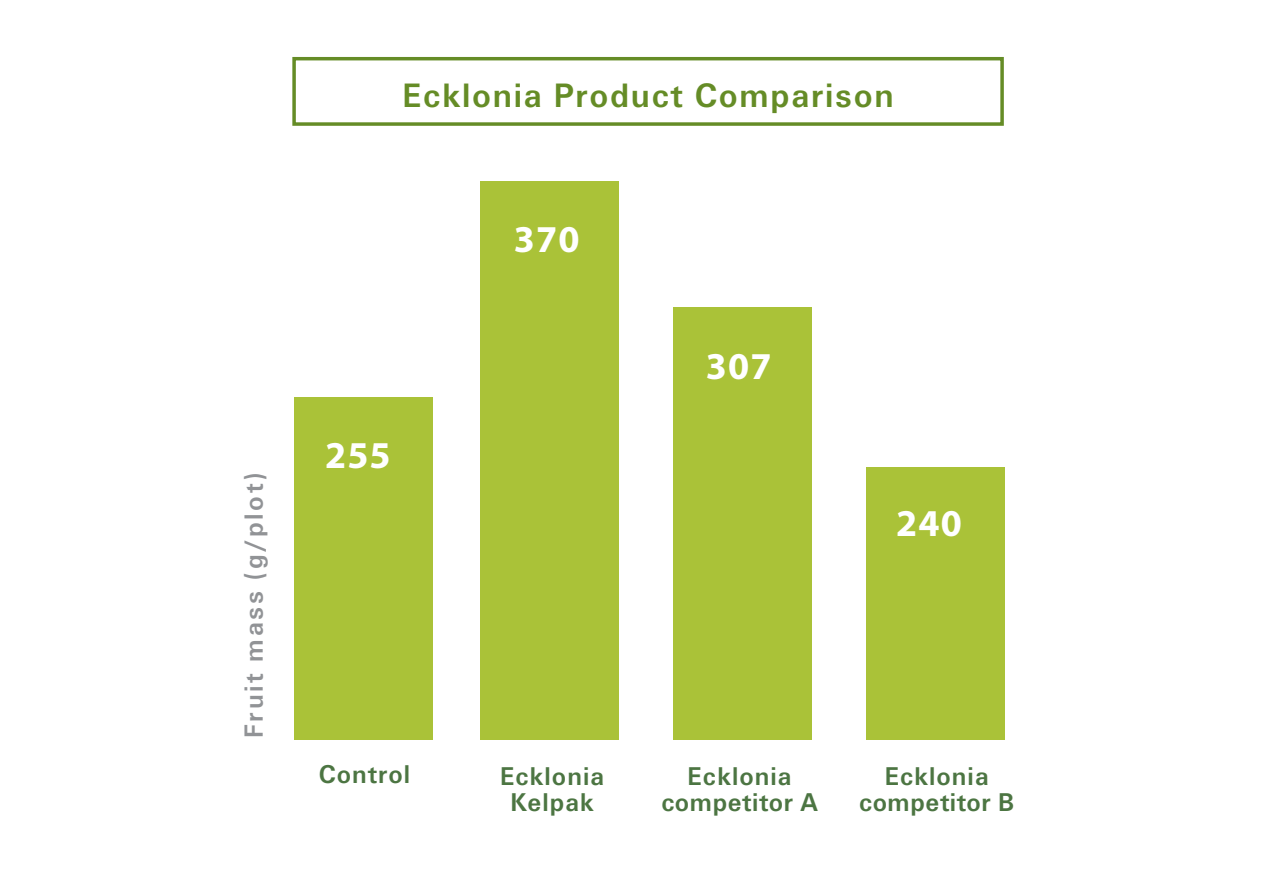
<style>
.page{position:relative;width:1263px;height:893px;background:#fff}
.page>*{position:absolute;margin:0;border:0;box-sizing:border-box;transform-origin:0 0}
.t1{font:700 38.1px "Myriad Pro";letter-spacing:.03em;color:#fff}
.t2{font:700 35.1px "Unitus T";letter-spacing:.05em;color:#658c26;scale:.96 1}
.t3{font:700 27.3px "Unitus T";letter-spacing:.1em;color:#919396;scale:.96 1}
.t4{font:700 26.7px/26.7px "Unitus T";letter-spacing:.04em;color:#4c7542;text-align:center;scale:.96 1}
</style>
<div class="page">
<div style="left:292px;top:57px;width:712px;height:69px;border:3px solid #658c26"></div>
<div style="left:867px;top:467px;width:138px;height:273px;background:#aac238"></div>
<div style="left:294px;top:397px;width:138px;height:343px;background:#aac238"></div>
<div style="left:481px;top:181px;width:138px;height:559px;background:#aac238"></div>
<div style="left:673px;top:307px;width:138px;height:433px;background:#aac238"></div>
<p class="t3" style="left:238px;top:738px;width:277px;rotate:-90deg">Fruit mass (g/plot)</p>
<h2 class="t2" style="left:403px;top:75px;width:513px">Ecklonia Product Comparison</h2>
<h1 class="t1" style="left:325px;top:430px;width:67px">255</h1>
<h1 class="t1" style="left:514px;top:214px;width:67px">370</h1>
<h1 class="t1" style="left:706px;top:341px;width:67px">307</h1>
<h1 class="t1" style="left:896px;top:498px;width:67px">240</h1>
<p class="t4" style="left:319px;top:760px;width:97px">Control</p>
<p class="t4" style="left:500px;top:762px;width:110px">Ecklonia<br>Kelpak</p>
<p class="t4" style="left:661px;top:762px;width:164px">Ecklonia competitor A</p>
<p class="t4" style="left:859px;top:762px;width:163px">Ecklonia competitor B</p>
</div>
